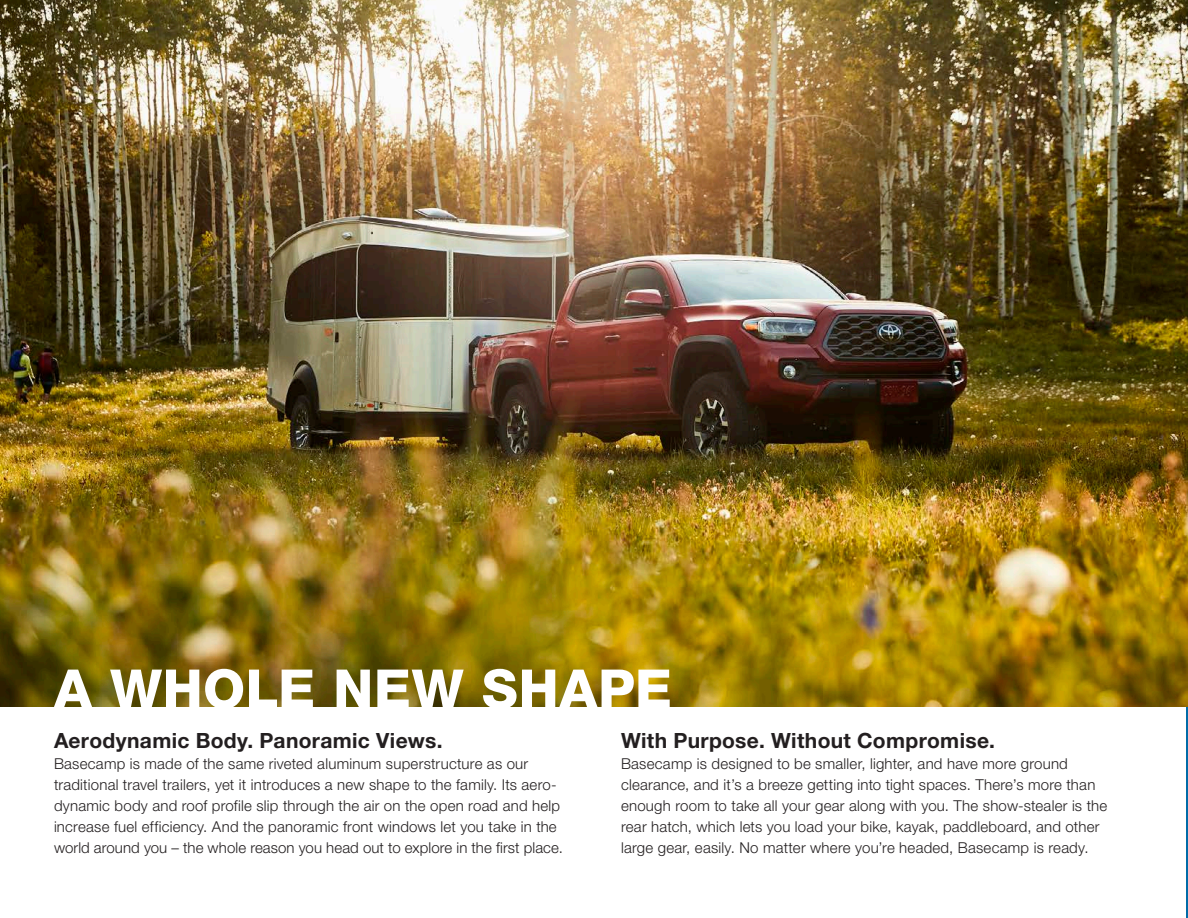
<style>
.page{position:relative;width:1188px;height:918px;background:#fff}
.page>*{position:absolute;margin:0;border:0;box-sizing:border-box;transform-origin:0 0}
.Paragraph_Style_1{font:800 54px "Helvetica Neue LT Std";letter-spacing:.01em;color:#fff}
.Paragraph_Style_1-2{font:700 21px "Helvetica Neue LT Std";letter-spacing:.015em;color:#231f20}
.Paragraph_Style_1-3{font:300 15px/21px "Helvetica Neue LT Std";letter-spacing:.015em;color:#231f20}
</style>
<div class="page">
<hr style="left:1187px;top:0;width:1px;height:918px;background:#006ba7">
<img style="left:0;top:0;width:1188px;height:706px">
<p class="Paragraph_Style_1" style="left:54px;top:657px;width:619px">A WHOLE NEW SHAPE</p>
<p class="Paragraph_Style_1-2" style="left:621px;top:728px;width:376px">With Purpose. Without Compromise.</p>
<p class="Paragraph_Style_1-3" style="left:621px;top:753px;width:488px">Basecamp is designed to be smaller, lighter, and have more ground clearance, and it’s a breeze getting into tight spaces. There’s more than enough room to take all your gear along with you. The show-stealer is the rear hatch, which lets you load your bike, kayak, paddleboard, and other large gear, easily. No matter where you’re headed, Basecamp is ready.</p>
<p class="Paragraph_Style_1-2" style="left:54px;top:728px;width:390px">Aerodynamic Body. Panoramic Views.</p>
<p class="Paragraph_Style_1-3" style="left:54px;top:753px;width:510px">Basecamp is made of the same riveted aluminum superstructure as our traditional travel trailers, yet it introduces a new shape to the family. Its aero&shy;dynamic body and roof profile slip through the air on the open road and help increase fuel efficiency. And the panoramic front windows let you take in the world around you – the whole reason you head out to explore in the first place.</p>
</div>
